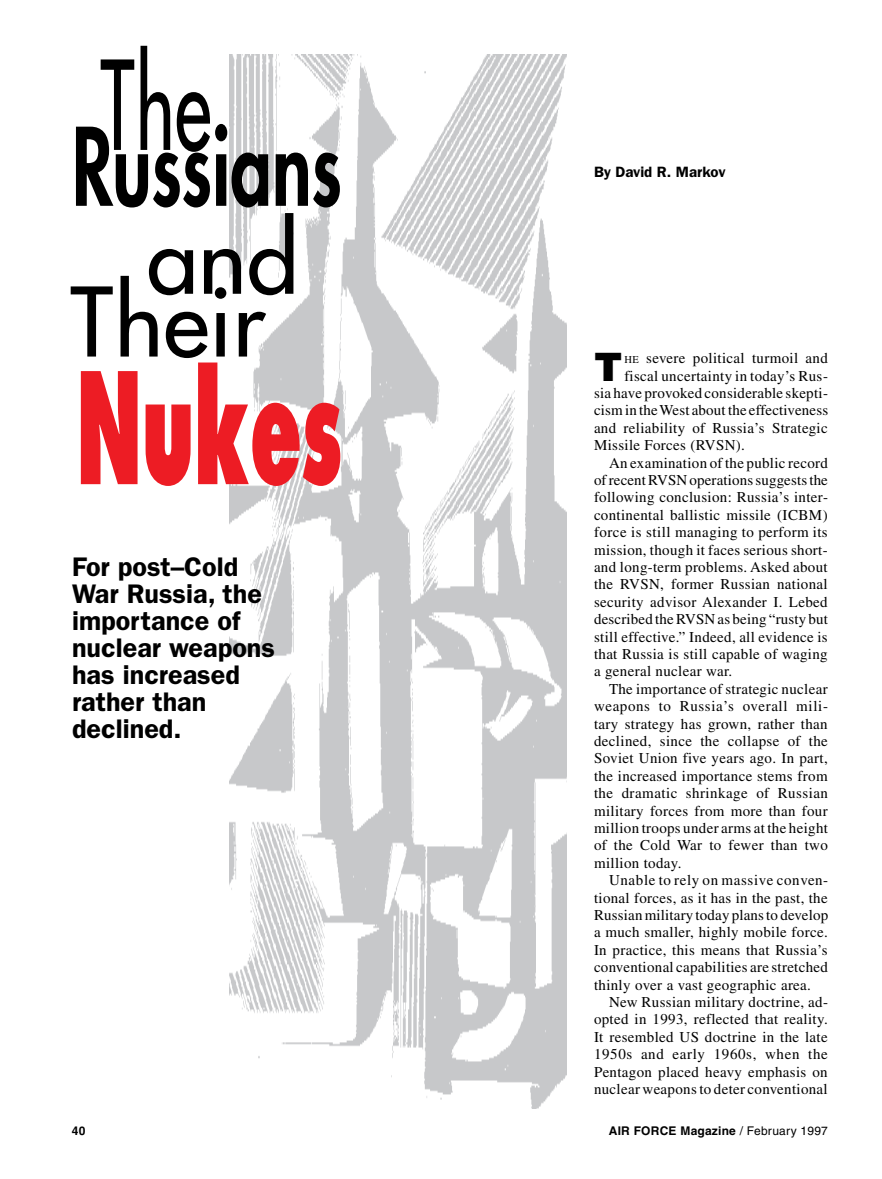
<style>
.page{position:relative;width:882px;height:1179px;background:#fff}
.page>*{position:absolute;margin:0;border:0;box-sizing:border-box;transform-origin:0 0}
.t1{font:800 150px "Futura";color:#ed1c24;scale:.5 1}
.t2{font:120px "Futura";color:#000;scale:.62 1}
.t3{font:800 105px "Futura";color:#000;scale:.7 1}
.t4{font:93px "Futura";color:#000}
.t5{font:900 39.15px "Helvetica";color:#000}
.t6{font:600 27px/27px "Franklin Gothic";color:#000}
.t7{font:15px "Times";letter-spacing:.02em;color:#000}
.t8{font:15px "Times";letter-spacing:.04em;color:#000}
.t9{font:600 15px "Franklin Gothic";color:#000}
.t10{font:700 12px "Helvetica";letter-spacing:.02em;color:#000}
.s1{font-size:10.5px}
.s2{font-weight:400}
</style>
<div class="page">
<img style="left:230px;top:55px;width:337px;height:1053px">
<h2 class="t2" style="left:100px;top:28px;width:180px">The</h2>
<h3 class="t3" style="left:72px;top:97px;width:387px">Russians</h3>
<h3 class="t4" style="left:147px;top:199px;width:154px">and</h3>
<h3 class="t4" style="left:70px;top:262px;width:196px">Their</h3>
<h1 class="t1" style="left:76px;top:336px;width:533px">Nukes</h1>
<h3 class="t6" style="left:72px;top:554px;width:205px">For post–Cold<br>War Russia, the importance of nuclear weapons has increased rather than declined.</h3>
<p class="t9" style="left:594px;top:163px;width:133px">By David R. Markov</p>
<h3 class="t5" style="left:594px;top:341px;width:30px">T</h3>
<p class="t7" style="left:625px;top:350px;width:205px"><span class="s1">he</span> severe political turmoil and</p>
<p class="t7" style="left:625px;top:367px;width:205px">fiscal uncertainty in today’s Rus-</p>
<p class="t7" style="left:594px;top:385px;width:235px">sia have provoked considerable skepti-</p>
<p class="t7" style="left:594px;top:402px;width:236px">cism in the West about the effectiveness</p>
<p class="t7" style="left:594px;top:419px;width:235px">and reliability of Russia’s Strategic</p>
<p class="t7" style="left:594px;top:437px;width:152px">Missile Forces (RVSN).</p>
<p class="t7" style="left:609px;top:454px;width:220px">An examination of the public record</p>
<p class="t7" style="left:594px;top:472px;width:235px">of recent RVSN operations suggests the</p>
<p class="t7" style="left:594px;top:489px;width:235px">following conclusion: Russia’s inter-</p>
<p class="t7" style="left:594px;top:506px;width:235px">continental ballistic missile (ICBM)</p>
<p class="t7" style="left:594px;top:524px;width:235px">force is still managing to perform its</p>
<p class="t7" style="left:594px;top:541px;width:235px">mission, though it faces serious short-</p>
<p class="t7" style="left:594px;top:559px;width:235px">and long-term problems. Asked about</p>
<p class="t7" style="left:594px;top:576px;width:235px">the RVSN, former Russian national</p>
<p class="t7" style="left:594px;top:593px;width:235px">security advisor Alexander I. Lebed</p>
<p class="t7" style="left:594px;top:611px;width:235px">described the RVSN as being “rusty but</p>
<p class="t7" style="left:594px;top:628px;width:235px">still effective.” Indeed, all evidence is</p>
<p class="t7" style="left:594px;top:646px;width:235px">that Russia is still capable of waging</p>
<p class="t7" style="left:594px;top:663px;width:140px">a general nuclear war.</p>
<p class="t7" style="left:609px;top:680px;width:220px">The importance of strategic nuclear</p>
<p class="t8" style="left:594px;top:698px;width:235px">weapons to Russia’s overall mili-</p>
<p class="t7" style="left:594px;top:715px;width:235px">tary strategy has grown, rather than</p>
<p class="t7" style="left:594px;top:733px;width:235px">declined, since the collapse of the</p>
<p class="t7" style="left:594px;top:750px;width:235px">Soviet Union five years ago. In part,</p>
<p class="t7" style="left:594px;top:767px;width:235px">the increased importance stems from</p>
<p class="t7" style="left:594px;top:785px;width:236px">the dramatic shrinkage of Russian</p>
<p class="t7" style="left:594px;top:802px;width:235px">military forces from more than four</p>
<p class="t7" style="left:594px;top:820px;width:236px">million troops under arms at the height</p>
<p class="t7" style="left:594px;top:837px;width:235px">of the Cold War to fewer than two</p>
<p class="t7" style="left:594px;top:854px;width:89px">million today.</p>
<p class="t8" style="left:609px;top:872px;width:220px">Unable to rely on massive conven-</p>
<p class="t7" style="left:594px;top:889px;width:235px">tional forces, as it has in the past, the</p>
<p class="t7" style="left:594px;top:907px;width:236px">Russian military today plans to develop</p>
<p class="t7" style="left:594px;top:924px;width:235px">a much smaller, highly mobile force.</p>
<p class="t7" style="left:594px;top:941px;width:235px">In practice, this means that Russia’s</p>
<p class="t7" style="left:594px;top:959px;width:235px">conventional capabilities are stretched</p>
<p class="t7" style="left:594px;top:976px;width:219px">thinly over a vast geographic area.</p>
<p class="t7" style="left:609px;top:994px;width:220px">New Russian military doctrine, ad-</p>
<p class="t7" style="left:594px;top:1011px;width:235px">opted in 1993, reflected that reality.</p>
<p class="t7" style="left:594px;top:1028px;width:235px">It resembled US doctrine in the late</p>
<p class="t8" style="left:594px;top:1046px;width:235px">1950s and early 1960s, when the</p>
<p class="t7" style="left:594px;top:1063px;width:235px">Pentagon placed heavy emphasis on</p>
<p class="t7" style="left:594px;top:1081px;width:235px">nuclear weapons to deter conventional</p>
<p class="t10" style="left:72px;top:1123px;width:15px">40</p>
<p class="t10" style="left:609px;top:1123px;width:221px">AIR FORCE Magazine <span class="s2">/ February 1997</span></p>
</div>
